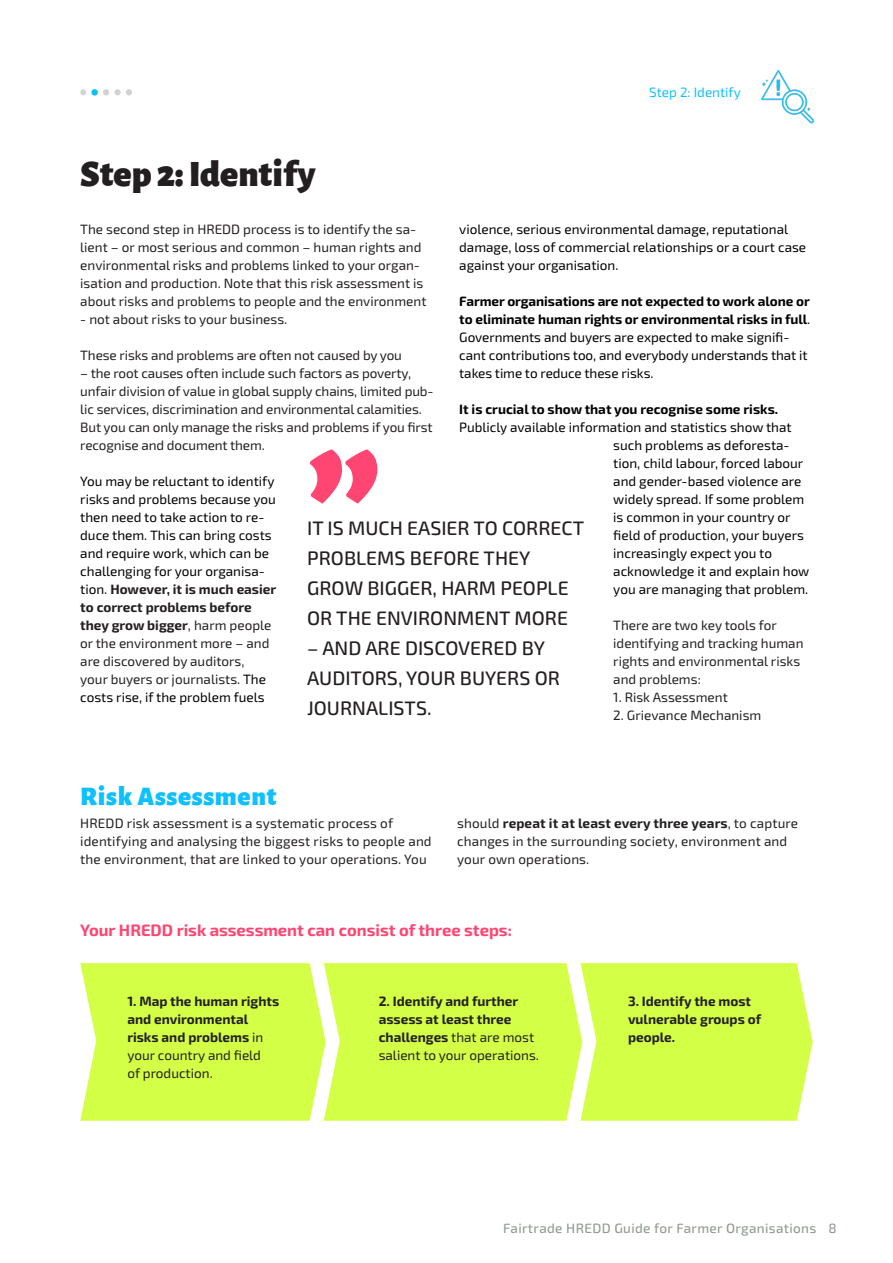
<style>
.page{position:relative;width:893px;height:1263px;background:#fff}
.page>*{position:absolute;margin:0;border:0;box-sizing:border-box;transform-origin:0 0}
.Heading_2{font:900 37.5px "Alegreya Sans";color:#231f20}
.Heading_3{font:900 27px "Alegreya Sans";letter-spacing:.025em;color:#0fc0fc}
.quotes{font:500 19.5px/30px "Exo 2";color:#231f20}
.Bodytext_9_12{font:700 16.5px "Exo 2";color:#ff4571}
.Bodytext_9_12-2{font:13.5px/18px "Exo 2";color:#000}
.Bodytext_9_12-3{font:13.5px/18px "Exo 2";color:#231f20}
.Bodytext_9_12-4{font:700 13.5px/18px "Exo 2";color:#231f20}
.Bodytext_9_12-5{font:700 13.5px "Exo 2";color:#000}
.t1{font:500 13.5px "Exo 2";letter-spacing:.025em;color:#939c94}
.Bodytext_2___9_12{font:13.5px "Exo 2";color:#0fc0fc}
.s1{font-weight:700;color:#231f20}
.s2{color:#231f20}
.s3{font-weight:700}
.s4{font-weight:400}
</style>
<div class="page">
<svg style="left:80px;top:963px;width:733px;height:158px;background:#d6ff52"></svg>
<svg style="left:310px;top:449px;width:67px;height:55px"></svg>
<img style="left:761px;top:69px;width:54px;height:55px">
<svg style="left:80px;top:89px;width:6px;height:6px"></svg>
<div style="left:91px;top:89px;width:7px;height:7px;background:#0fc0fc;border-radius:50%"></div>
<svg style="left:103px;top:89px;width:6px;height:6px"></svg>
<svg style="left:115px;top:89px;width:5px;height:6px"></svg>
<svg style="left:126px;top:89px;width:6px;height:6px"></svg>
<p class="Bodytext_2___9_12" style="left:649px;top:83px;width:93px">Step 2: Identify</p>
<p class="Heading_2" style="left:80px;top:143px;width:237px">Step 2: Identify</p>
<p class="Bodytext_9_12-3" style="left:80px;top:220px;width:348px">The second step in HREDD process is to identify the sa&shy;lient – or most serious and common – human rights and environmental risks and problems linked to your organ&shy;isation and production. Note that this risk assessment is about risks and problems to people and the environment</p>
<p class="Bodytext_9_12-3" style="left:80px;top:310px;width:209px">- not about risks to your business.</p>
<p class="Bodytext_9_12-3" style="left:80px;top:346px;width:323px">These risks and problems are often not caused by you</p>
<p class="Bodytext_9_12-3" style="left:80px;top:364px;width:355px">– the root causes often include such factors as poverty, unfair division of value in global supply chains, limited pub&shy;lic services, discrimination and environmental calamities.<br>But you can only manage the risks and problems if you first recognise and document them.</p>
<p class="Bodytext_9_12-2" style="left:80px;top:472px;width:197px">You may be reluctant to identify risks and problems because you then need to take action to re&shy;duce them. This can bring costs and require work, which can be challenging for your organisa&shy;tion. <span class="s1">However, it is much easier to correct problems before they grow bigger</span><span class="s2">, harm people or the environment more – and are discovered by auditors,<br>your buyers or journalists.</span> The costs rise, if the problem fuels</p>
<p class="Bodytext_9_12-2" style="left:459px;top:220px;width:348px">violence, serious environmental damage, reputational damage, loss of commercial relationships or a court case against your organisation.</p>
<p class="Bodytext_9_12-2" style="left:459px;top:292px;width:352px"><span class="s3">Farmer organisations are not expected to work alone or to eliminate human rights or environmental risks in full</span>.<br>Governments and buyers are expected to make signifi&shy;cant contributions too, and everybody understands that it takes time to reduce these risks.</p>
<p class="Bodytext_9_12-5" style="left:459px;top:399px;width:320px">It is crucial to show that you recognise some risks.</p>
<p class="Bodytext_9_12-2" style="left:459px;top:418px;width:334px">Publicly available information and statistics show that</p>
<p class="Bodytext_9_12-2" style="left:613px;top:436px;width:178px">such problems as deforesta-</p>
<p class="Bodytext_9_12-2" style="left:613px;top:454px;width:191px">tion, child labour, forced labour</p>
<p class="Bodytext_9_12-2" style="left:613px;top:472px;width:189px">and gender-based violence are</p>
<p class="Bodytext_9_12-2" style="left:613px;top:490px;width:192px">widely spread. If some problem</p>
<p class="Bodytext_9_12-2" style="left:613px;top:508px;width:179px">is common in your country or</p>
<p class="Bodytext_9_12-2" style="left:613px;top:526px;width:192px">field of production, your buyers</p>
<p class="Bodytext_9_12-2" style="left:613px;top:544px;width:160px">increasingly expect you to</p>
<p class="Bodytext_9_12-2" style="left:613px;top:562px;width:198px">acknowledge it and explain how</p>
<p class="Bodytext_9_12-2" style="left:613px;top:580px;width:197px">you are managing that problem.</p>
<p class="Bodytext_9_12-3" style="left:613px;top:616px;width:192px">There are two key tools for identifying and tracking human rights and environmental risks and problems:</p>
<p class="Bodytext_9_12-3" style="left:613px;top:688px;width:116px">1. Risk Assessment</p>
<p class="Bodytext_9_12-3" style="left:613px;top:706px;width:150px">2. Grievance Mechanism</p>
<p class="quotes" style="left:307px;top:512px;width:278px">IT IS MUCH EASIER TO CORRECT<br>PROBLEMS BEFORE THEY<br>GROW BIGGER, HARM PEOPLE<br>OR THE ENVIRONMENT MORE</p>
<p class="quotes" style="left:307px;top:632px;width:254px">– AND ARE DISCOVERED BY<br>AUDITORS, YOUR BUYERS OR<br>JOURNALISTS.</p>
<p class="Heading_3" style="left:80px;top:774px;width:198px">Risk Assessment</p>
<p class="Bodytext_9_12-3" style="left:80px;top:814px;width:353px">HREDD risk assessment is a systematic process of identifying and analysing the biggest risks to people and the environment, that are linked to your operations. You</p>
<p class="Bodytext_9_12-3" style="left:457px;top:814px;width:343px">should <span class="s3">repeat it at least every three years</span>, to capture changes in the surrounding society, environment and your own operations.</p>
<p class="Bodytext_9_12" style="left:80px;top:918px;width:433px">Your HREDD risk assessment can consist of three steps:</p>
<p class="Bodytext_9_12-4" style="left:127px;top:991px;width:153px">1. Map the human rights and environmental risks and problems <span class="s4">in your country and field<br>of production.</span></p>
<p class="Bodytext_9_12-4" style="left:379px;top:991px;width:162px">2. Identify and further assess at least three challenges <span class="s4">that are most salient to your operations.</span></p>
<p class="Bodytext_9_12-4" style="left:628px;top:991px;width:135px">3. Identify the most vulnerable groups of people.</p>
<p class="t1" style="left:503px;top:1218px;width:335px">Fairtrade HREDD Guide for Farmer Organisations 8</p>
</div>
